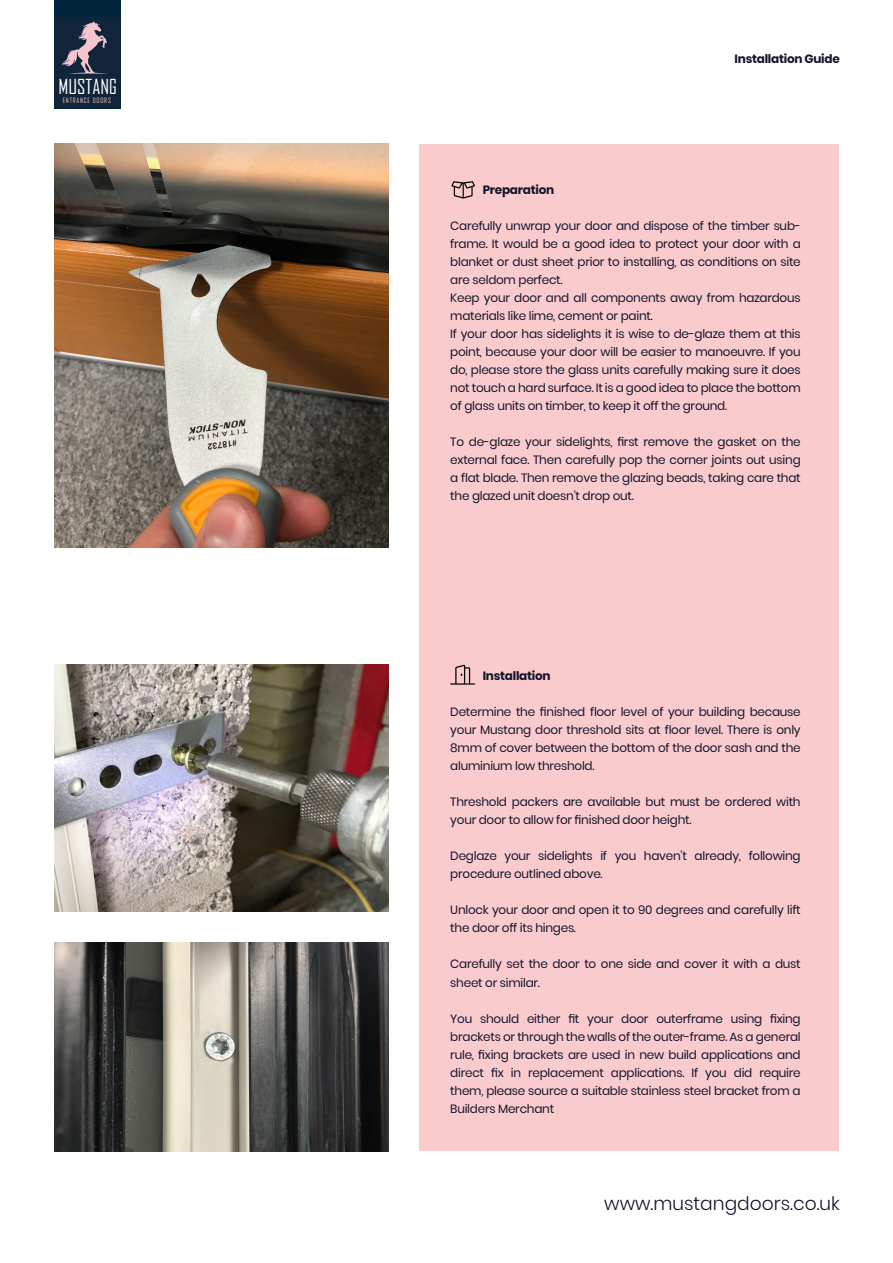
<style>
.page{position:relative;width:893px;height:1263px;background:#fff}
.page>*{position:absolute;margin:0;border:0;box-sizing:border-box;transform-origin:0 0}
.t1{font:19.8px "Agency FB";color:#fff}
.t2{font:300 18.6px "Poppins";color:#14152d}
.t3{font:12px/18px "Poppins";letter-spacing:-.02em;color:#14152d}
.t4{font:700 12px "Poppins";letter-spacing:-.02em;color:#14152d}
.t5{font:7.05px "Agency FB";letter-spacing:.1em;color:#f4c5cf}
</style>
<div class="page">
<div style="left:419px;top:145px;width:420px;height:1006px;background:#f9cbcd"></div>
<div style="left:54px;top:0;width:67px;height:108px;background:#01253b"></div>
<div style="left:54px;top:17px;width:66px;height:91px;background:#102539"></div>
<div style="left:54px;top:17px;width:67px;height:91px;border:1px solid #102539"></div>
<svg style="left:62px;top:21px;width:46px;height:53px"></svg>
<img style="left:54px;top:144px;width:334px;height:404px">
<img style="left:54px;top:664px;width:334px;height:247px">
<img style="left:54px;top:942px;width:334px;height:209px">
<svg style="left:451px;top:181px;width:24px;height:17px"></svg>
<svg style="left:450px;top:665px;width:25px;height:20px"></svg>
<h1 class="t1" style="left:59px;top:74px;width:60px">MUSTANG</h1>
<p class="t5" style="left:63px;top:96px;width:50px">ENTRANCE DOORS</p>
<p class="t4" style="left:735px;top:51px;width:107px">Installation Guide</p>
<p class="t4" style="left:483px;top:183px;width:73px">Preparation</p>
<p class="t3" style="left:450px;top:217px;width:352px">Carefully unwrap your door and dispose of the timber sub&shy;frame. It would be a good idea to protect your door with a blanket or dust sheet prior to installing, as conditions on site are seldom perfect.<br>Keep your door and all components away from hazardous materials like lime, cement or paint.<br>If your door has sidelights it is wise to de-glaze them at this point, because your door will be easier to manoeuvre. If you do, please store the glass units carefully making sure it does not touch a hard surface. It is a good idea to place the bottom of glass units on timber, to keep it off the ground.</p>
<p class="t3" style="left:450px;top:433px;width:352px;text-align:justify">To de-glaze your sidelights, first remove the gasket on the external face. Then carefully pop the corner joints out using a flat blade. Then remove the glazing beads, taking care that the glazed unit doesn’t drop out.</p>
<p class="t4" style="left:483px;top:669px;width:69px">Installation</p>
<p class="t3" style="left:450px;top:703px;width:352px;text-align:justify">Determine the finished floor level of your building because your Mustang door threshold sits at floor level. There is only 8mm of cover between the bottom of the door sash and the aluminium low threshold.</p>
<p class="t3" style="left:450px;top:793px;width:352px">Threshold packers are available but must be ordered with your door to allow for finished door height.</p>
<p class="t3" style="left:450px;top:847px;width:352px">Deglaze your sidelights if you haven’t already, following procedure outlined above.</p>
<p class="t3" style="left:450px;top:901px;width:352px">Unlock your door and open it to 90 degrees and carefully lift the door off its hinges.</p>
<p class="t3" style="left:450px;top:955px;width:352px">Carefully set the door to one side and cover it with a dust sheet or similar.</p>
<p class="t3" style="left:450px;top:1009px;width:352px;text-align:justify">You should either fit your door outerframe using fixing brackets or through the walls of the outer-frame. As a general rule, fixing brackets are used in new build applications and direct fix in replacement applications. If you did require them, please source a suitable stainless steel bracket from a Builders Merchant</p>
<h2 class="t2" style="left:604px;top:1193px;width:237px">www.mustangdoors.co.uk</h2>
</div>
